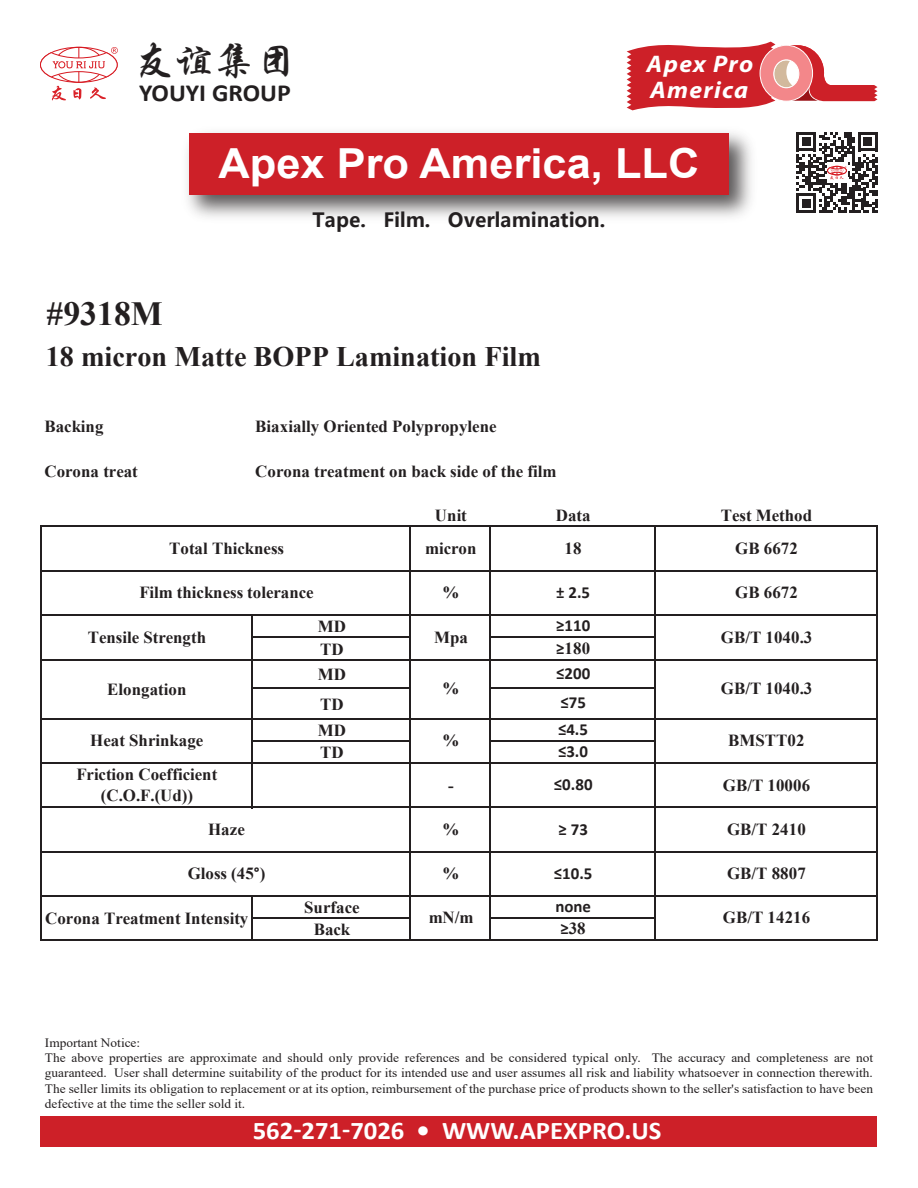
<style>
.page{position:relative;width:918px;height:1188px;background:#fff}
.page>*{position:absolute;margin:0;border:0;box-sizing:border-box;transform-origin:0 0}
.t1{font:700 41.4px "Arial";color:#fff;scale:1.05 1}
.t2{font:39.15px "ST Xingkai";color:#231f20;scale:1.05 1}
.t3{font:700 33.75px "Times New Roman";color:#231f20}
.t4{font:700 28.2px "Times New Roman";color:#231f20}
.t5{font:700 25.5px "Calibri";color:#fff;scale:1.05 1}
.t6{font:700 24.6px "Calibri";color:#231f20;scale:1.05 1}
.t7{font:italic 700 24px "Myriad Pro";letter-spacing:.05em;color:#fff;scale:1.05 1}
.t8{font:700 19.5px "Microsoft Ya Hei";color:#231f20}
.t9{font:700 16.95px/22.2px "Times New Roman";color:#231f20}
.t10{font:700 16.95px/22.5px "Calibri";color:#231f20}
.t11{font:12.75px/15.3px "Times New Roman";color:#231f20;scale:1.05 1}
.s1{font-family:"Calibri"}
.s2{font-family:"Times New Roman"}
</style>
<div class="page">
<svg style="left:796px;top:132px;width:82px;height:81px"></svg>
<div style="left:40px;top:1116px;width:838px;height:30px;background:#cd2028"></div>
<img style="left:187px;top:132px;width:565px;height:85px">
<div style="left:189px;top:133px;width:540px;height:62px;background:#cd2028"></div>
<svg style="left:52px;top:86px;width:14px;height:15px"></svg>
<svg style="left:90px;top:87px;width:16px;height:12px"></svg>
<svg style="left:73px;top:88px;width:8px;height:12px"></svg>
<hr style="left:78px;top:47px;width:1px;height:35px;background:#d7171f">
<div style="left:54px;top:47px;width:50px;height:36px;border:1px solid #d7171f;border-radius:50%"></div>
<svg style="left:40px;top:47px;width:78px;height:31px"></svg>
<svg style="left:627px;top:41px;width:250px;height:69px"></svg>
<hr style="left:253px;top:637px;width:158px;height:1px;background:#231f20">
<hr style="left:253px;top:687px;width:158px;height:2px;background:#231f20">
<hr style="left:253px;top:740px;width:158px;height:2px;background:#231f20">
<hr style="left:251px;top:616px;width:2px;height:192px;background:#231f20">
<hr style="left:253px;top:917px;width:158px;height:1px;background:#231f20">
<hr style="left:40px;top:526px;width:2px;height:415px;background:#231f20">
<hr style="left:409px;top:527px;width:2px;height:414px;background:#231f20">
<hr style="left:489px;top:527px;width:2px;height:414px;background:#231f20">
<hr style="left:654px;top:527px;width:1px;height:414px;background:#231f20">
<hr style="left:876px;top:527px;width:2px;height:414px;background:#231f20">
<hr style="left:251px;top:897px;width:2px;height:44px;background:#231f20">
<hr style="left:42px;top:526px;width:836px;height:1px;background:#231f20">
<hr style="left:42px;top:570px;width:836px;height:1px;background:#231f20">
<hr style="left:42px;top:614px;width:836px;height:2px;background:#231f20">
<hr style="left:491px;top:637px;width:164px;height:1px;background:#231f20">
<hr style="left:42px;top:659px;width:836px;height:1px;background:#231f20">
<hr style="left:491px;top:687px;width:164px;height:2px;background:#231f20">
<hr style="left:42px;top:718px;width:836px;height:1px;background:#231f20">
<hr style="left:491px;top:740px;width:164px;height:2px;background:#231f20">
<hr style="left:42px;top:762px;width:836px;height:2px;background:#231f20">
<hr style="left:42px;top:807px;width:836px;height:1px;background:#231f20">
<hr style="left:42px;top:851px;width:836px;height:2px;background:#231f20">
<hr style="left:42px;top:896px;width:836px;height:1px;background:#231f20">
<hr style="left:491px;top:917px;width:164px;height:1px;background:#231f20">
<hr style="left:42px;top:939px;width:836px;height:2px;background:#231f20">
<p class="t2" style="left:133px;top:40px;width:158px">友谊集团</p>
<p class="t6" style="left:139px;top:75px;width:146px">YOUYI GROUP</p>
<p class="t7" style="left:647px;top:49px;width:103px">Apex Pro</p>
<p class="t7" style="left:650px;top:74px;width:95px">America</p>
<p class="t1" style="left:219px;top:134px;width:459px">Apex Pro America, LLC</p>
<p class="t3" style="left:47px;top:289px;width:118px">#9318M</p>
<p class="t8" style="left:313px;top:206px;width:294px">Tape. Film. Overlamination.</p>
<p class="t4" style="left:46px;top:336px;width:497px">18 micron Matte BOPP Lamination Film</p>
<p class="t9" style="left:44px;top:415px;width:61px">Backing</p>
<p class="t9" style="left:255px;top:415px;width:243px">Biaxially Oriented Polypropylene</p>
<p class="t9" style="left:44px;top:459px;width:95px">Corona treat</p>
<p class="t9" style="left:255px;top:459px;width:303px">Corona treatment on back side of the film</p>
<p class="t9" style="left:169px;top:537px;width:116px">Total Thickness</p>
<p class="t9" style="left:435px;top:504px;width:33px">Unit</p>
<p class="t9" style="left:556px;top:504px;width:36px">Data</p>
<p class="t9" style="left:425px;top:537px;width:53px">micron</p>
<p class="t9" style="left:565px;top:537px;width:18px">18</p>
<p class="t9" style="left:735px;top:537px;width:64px">GB 6672</p>
<p class="t9" style="left:721px;top:504px;width:93px">Test Method</p>
<p class="t9" style="left:139px;top:581px;width:176px">Film thickness tolerance</p>
<p class="t9" style="left:443px;top:581px;width:18px">%</p>
<p class="t10" style="left:556px;top:581px;width:35px">± 2.5</p>
<p class="t9" style="left:735px;top:581px;width:64px">GB 6672</p>
<p class="t9" style="left:88px;top:626px;width:120px">Tensile Strength</p>
<p class="t9" style="left:107px;top:677px;width:81px">Elongation</p>
<p class="t9" style="left:90px;top:729px;width:115px">Heat Shrinkage</p>
<p class="t9" style="left:76px;top:763px;width:142px;line-height:21.3px;text-align:center">Friction Coefficient (C.O.F.(Ud))</p>
<p class="t9" style="left:208px;top:818px;width:38px">Haze</p>
<p class="t9" style="left:188px;top:862px;width:79px">Gloss (45<span class="s1">°</span>)</p>
<p class="t9" style="left:318px;top:615px;width:30px">MD<br>TD</p>
<p class="t9" style="left:318px;top:659px;width:30px;line-height:29.5px">MD<br>TD</p>
<p class="t9" style="left:318px;top:719px;width:30px">MD<br>TD</p>
<p class="t10" style="left:556px;top:614px;width:36px">≥110 ≥<span class="s2">180</span></p>
<p class="t9" style="left:434px;top:625px;width:35px">Mpa</p>
<p class="t9" style="left:721px;top:625px;width:93px">GB/T 1040.3</p>
<p class="t9" style="left:443px;top:677px;width:18px">%</p>
<p class="t9" style="left:443px;top:729px;width:18px">%</p>
<p class="t9" style="left:448px;top:773px;width:7px">-</p>
<p class="t10" style="left:556px;top:658px;width:36px;line-height:29.5px">≤200 ≤75</p>
<p class="t10" style="left:558px;top:718px;width:32px">≤4.5 ≤3.0</p>
<p class="t10" style="left:554px;top:773px;width:40px">≤0.80</p>
<p class="t9" style="left:443px;top:818px;width:18px">%</p>
<p class="t9" style="left:443px;top:862px;width:18px">%</p>
<p class="t10" style="left:554px;top:862px;width:40px">≤10.5</p>
<p class="t10" style="left:559px;top:817px;width:31px">≥ 73</p>
<p class="t9" style="left:721px;top:677px;width:93px">GB/T 1040.3</p>
<p class="t9" style="left:728px;top:729px;width:78px">BMSTT02</p>
<p class="t9" style="left:723px;top:773px;width:89px">GB/T 10006</p>
<p class="t9" style="left:727px;top:818px;width:80px">GB/T 2410</p>
<p class="t9" style="left:727px;top:862px;width:80px">GB/T 8807</p>
<p class="t9" style="left:304px;top:896px;width:57px;line-height:21.8px;text-align:center">Surface<br>Back</p>
<p class="t9" style="left:45px;top:906px;width:205px">Corona Treatment Intensity</p>
<p class="t10" style="left:555px;top:895px;width:37px;line-height:22px">none ≥<span class="s2">38</span></p>
<p class="t9" style="left:429px;top:906px;width:46px">mN/m</p>
<p class="t9" style="left:723px;top:906px;width:89px">GB/T 14216</p>
<p class="t11" style="left:45px;top:1035px;width:790px">Important Notice:<br>The above properties are approximate and should only provide references and be considered typical only. The accuracy and completeness are not guaranteed. User shall determine suitability of the product for its intended use and user assumes all risk and liability whatsoever in connection therewith.<br>The seller limits its obligation to replacement or at its option, reimbursement of the purchase price of products shown to the seller's satisfaction to have been defective at the time the seller sold it.</p>
<p class="t5" style="left:253px;top:1112px;width:391px">562-271-7026 • WWW.APEXPRO.US</p>
</div>
